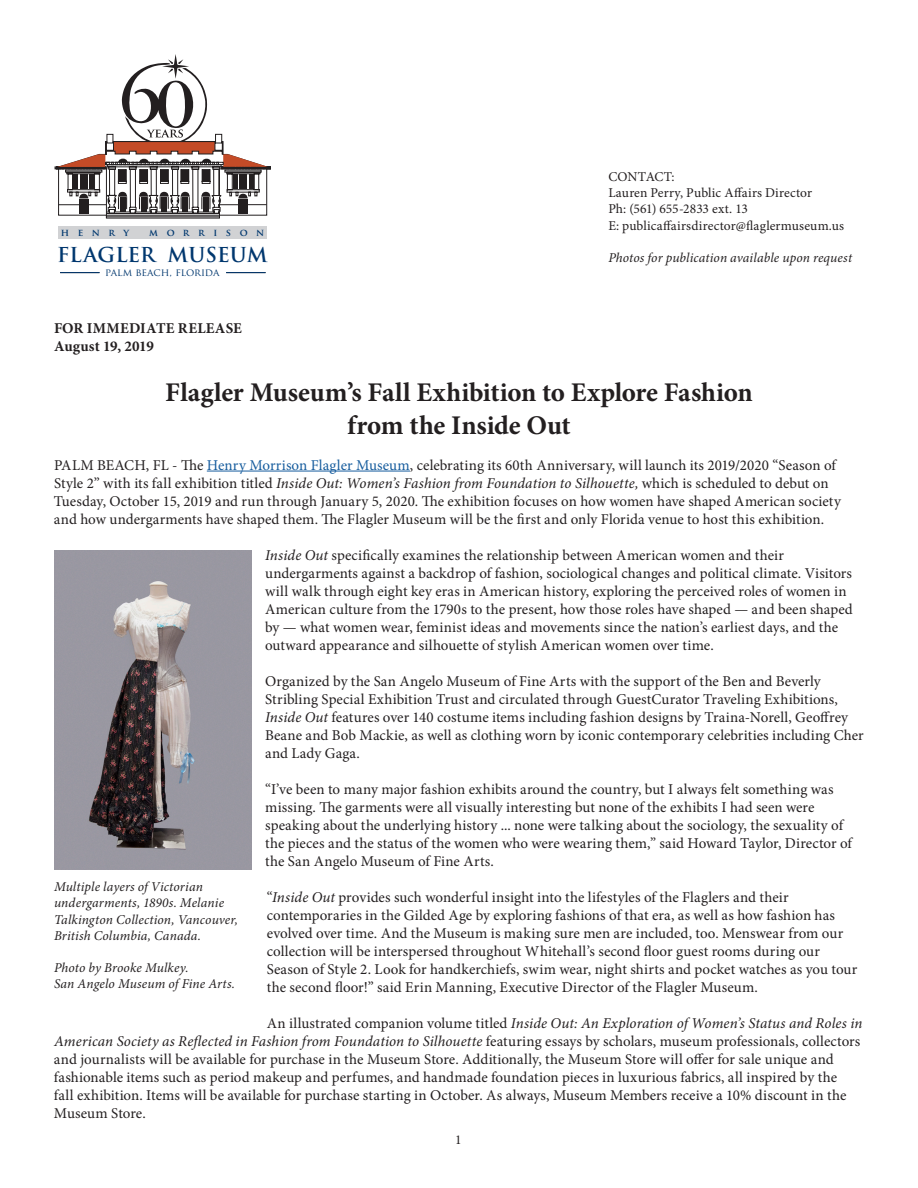
<style>
.page{position:relative;width:918px;height:1188px;background:#fff}
.page>*{position:absolute;margin:0;border:0;box-sizing:border-box;transform-origin:0 0}
.t1{font:700 27px/32.4px "Minion Pro";letter-spacing:-.01em;color:#231f20;text-align:center}
.t2{font:700 20.1px "Trajan Pro";color:#00376e}
.t3{font:15px/18px "Minion Pro";letter-spacing:.005em;color:#231f20}
.t4{font:700 15px "Minion Pro";letter-spacing:.01em;color:#231f20}
.t5{font:italic 13.5px/16.2px "Minion Pro";letter-spacing:.01em;color:#231f20}
.t6{font:13.5px "Minion Pro";letter-spacing:.01em;color:#231f20}
.t7{font:10.2px "Trajan Pro";letter-spacing:-.005em;color:#00376e}
.t8{font:700 9.6px "Trajan Pro";letter-spacing:.89em;color:#00376e}
.s1{color:#175d9e}
.s2{font-style:italic}
</style>
<div class="page">
<hr style="left:207px;top:471px;width:203px;height:1px;background:#175d9e">
<div style="left:58px;top:227px;width:209px;height:12px;background:#d1d2d4"></div>
<hr style="left:60px;top:272px;width:40px;height:1px;background:#00376e">
<hr style="left:226px;top:272px;width:40px;height:1px;background:#00376e">
<svg style="left:55px;top:54px;width:216px;height:164px"></svg>
<img style="left:54px;top:551px;width:198px;height:318px">
<p class="t8" style="left:61px;top:227px;width:70px">henry</p>
<p class="t8" style="left:149px;top:227px;width:117px">morrison</p>
<p class="t7" style="left:105px;top:266px;width:116px">PALM BEACH, FLORIDA</p>
<p class="t2" style="left:57px;top:242px;width:212px">FLAGLER MUSEUM</p>
<p class="t6" style="left:608px;top:168px;width:68px">CONTACT:</p>
<p class="t6" style="left:608px;top:184px;width:205px">Lauren Perry, Public Affairs Director</p>
<p class="t6" style="left:608px;top:200px;width:141px">Ph: (561) 655-2833 ext. 13</p>
<p class="t6" style="left:608px;top:216px;width:237px">E: publicaffairsdirector@flaglermuseum.us</p>
<p class="t5" style="left:608px;top:250px;width:245px">Photos for publication available upon request</p>
<p class="t4" style="left:54px;top:317px;width:189px">FOR IMMEDIATE RELEASE</p>
<p class="t4" style="left:54px;top:335px;width:102px">August 19, 2019</p>
<p class="t1" style="left:165px;top:376px;width:589px">Flagler Museum’s Fall Exhibition to Explore Fashion from the Inside Out</p>
<p class="t3" style="left:54px;top:456px;width:788px">PALM BEACH, FL - The <span class="s1">Henry Morrison Flagler Museum</span>, celebrating its 60th Anniversary, will launch its 2019/2020 “Season of Style 2” with its fall exhibition titled <span class="s2">Inside Out: Women’s Fashion from Foundation to Silhouette,</span> which is scheduled to debut on Tuesday, October 15, 2019 and run through January 5, 2020. The exhibition focuses on how women have shaped American society and how undergarments have shaped them. The Flagler Museum will be the first and only Florida venue to host this exhibition.</p>
<p class="t3" style="left:265px;top:546px;width:589px"><span class="s2">Inside Out</span> specifically examines the relationship between American women and their undergarments against a backdrop of fashion, sociological changes and political climate. Visitors will walk through eight key eras in American history, exploring the perceived roles of women in American culture from the 1790s to the present, how those roles have shaped — and been shaped by — what women wear, feminist ideas and movements since the nation’s earliest days, and the outward appearance and silhouette of stylish American women over time.</p>
<p class="t3" style="left:265px;top:672px;width:600px">Organized by the San Angelo Museum of Fine Arts with the support of the Ben and Beverly Stribling Special Exhibition Trust and circulated through GuestCurator Traveling Exhibitions, <span class="s2">Inside Out</span> features over 140 costume items including fashion designs by Traina-Norell, Geoffrey Beane and Bob Mackie, as well as clothing worn by iconic contemporary celebrities including Cher and Lady Gaga.</p>
<p class="t3" style="left:265px;top:780px;width:588px">“I’ve been to many major fashion exhibits around the country, but I always felt something was missing. The garments were all visually interesting but none of the exhibits I had seen were speaking about the underlying history ... none were talking about the sociology, the sexuality of the pieces and the status of the women who were wearing them,” said Howard Taylor, Director of the San Angelo Museum of Fine Arts.</p>
<p class="t3" style="left:267px;top:888px;width:592px">“<span class="s2">Inside Out</span> provides such wonderful insight into the lifestyles of the Flaglers and their contemporaries in the Gilded Age by exploring fashions of that era, as well as how fashion has evolved over time. And the Museum is making sure men are included, too. Menswear from our collection will be interspersed throughout Whitehall’s second floor guest rooms during our Season of Style 2. Look for handkerchiefs, swim wear, night shirts and pocket watches as you tour the second floor!” said Erin Manning, Executive Director of the Flagler Museum.</p>
<p class="t3" style="left:54px;top:1014px;width:810px;text-indent:213px">An illustrated companion volume titled <span class="s2">Inside Out: An Exploration of Women’s Status and Roles in American Society as Reflected in Fashion from Foundation to Silhouette</span> featuring essays by scholars, museum professionals, collectors and journalists will be available for purchase in the Museum Store. Additionally, the Museum Store will offer for sale unique and fashionable items such as period makeup and perfumes, and handmade foundation pieces in luxurious fabrics, all inspired by the<br>fall exhibition. Items will be available for purchase starting in October. As always, Museum Members receive a 10% discount in the Museum Store.</p>
<p class="t5" style="left:54px;top:879px;width:186px">Multiple layers of Victorian undergarments, 1890s. Melanie<br>Talkington Collection, Vancouver,<br>British Columbia, Canada.</p>
<p class="t5" style="left:54px;top:960px;width:136px">Photo by Brooke Mulkey.</p>
<p class="t5" style="left:54px;top:976px;width:183px">San Angelo Museum of Fine Arts.</p>
<p class="t6" style="left:455px;top:1130px;width:8px">1</p>
</div>
